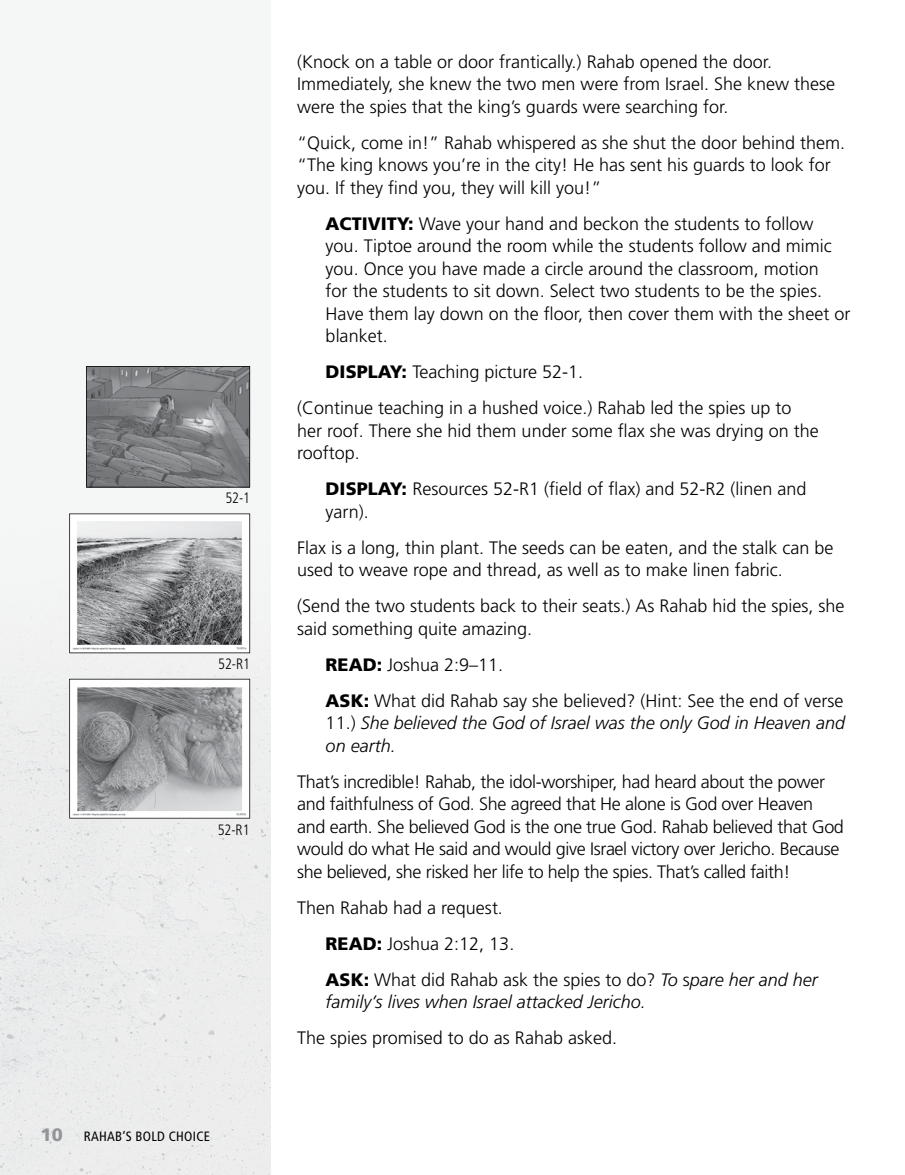
<style>
.page{position:relative;width:905px;height:1175px;background:#fff}
.page>*{position:absolute;margin:0;border:0;box-sizing:border-box;transform-origin:0 0}
.t1{font:300 18px/22.5px "Frutiger LT Std";color:#000}
.t2{font:300 18px/22.5px "Frutiger LT Std";letter-spacing:-.02em;color:#000}
.t3{font:italic 300 18px/22.5px "Frutiger LT Std";color:#000}
.t4{font:900 18px "Frutiger LT Std";color:#939598}
.t5{font:300 condensed 15px "Frutiger LT Std";color:#000;scale:.95 1}
.t6{font:condensed 13.5px "Frutiger LT Std";letter-spacing:.02em;color:#000}
.s1{font-weight:900}
.s2{font-style:normal}
.s3{font-style:italic}
</style>
<div class="page">
<img style="left:0;top:366px;width:270px;height:808px">
<svg style="left:86px;top:366px;width:164px;height:121px;background:#7b7c7f"></svg>
<svg style="left:69px;top:513px;width:181px;height:140px"></svg>
<svg style="left:69px;top:679px;width:181px;height:139px"></svg>
<p class="t5" style="left:225px;top:489px;width:28px">52-1</p>
<p class="t5" style="left:218px;top:655px;width:35px">52-R1</p>
<p class="t5" style="left:218px;top:821px;width:35px">52-R1</p>
<p class="t4" style="left:40px;top:1124px;width:24px">10</p>
<p class="t6" style="left:84px;top:1128px;width:128px">RAHAB’S BOLD CHOICE</p>
<p class="t1" style="left:297px;top:50px;width:539px">(Knock on a table or door frantically.) Rahab opened the door.<br>Immediately, she knew the two men were from Israel. She knew these were the spies that the king’s guards were searching for.</p>
<p class="t1" style="left:297px;top:131px;width:549px">“Quick, come in!” Rahab whispered as she shut the door behind them. “The king knows you’re in the city! He has sent his guards to look for you. If they find you, they will kill you!”</p>
<p class="t1" style="left:325px;top:212px;width:526px"><span class="s1">ACTIVITY:</span> Wave your hand and beckon the students to follow you. Tiptoe around the room while the students follow and mimic you. Once you have made a circle around the classroom, motion<br>for the students to sit down. Select two students to be the spies.<br>Have them lay down on the floor, then cover them with the sheet or blanket.</p>
<p class="t1" style="left:297px;top:354px;width:496px;line-height:36px;text-indent:28px"><span class="s1">DISPLAY:</span> Teaching picture 52-1.<br>(Continue teaching in a hushed voice.) Rahab led the spies up to</p>
<p class="t1" style="left:297px;top:419px;width:523px">her roof. There she hid them under some flax she was drying on the rooftop.</p>
<p class="t1" style="left:325px;top:478px;width:482px"><span class="s1">DISPLAY:</span> Resources 52-R1 (field of flax) and 52-R2 (linen and yarn).</p>
<p class="t1" style="left:297px;top:536px;width:538px">Flax is a long, thin plant. The seeds can be eaten, and the stalk can be used to weave rope and thread, as well as to make linen fabric.</p>
<p class="t1" style="left:297px;top:595px;width:549px">(Send the two students back to their seats.) As Rahab hid the spies, she said something quite amazing.</p>
<p class="t1" style="left:325px;top:647px;width:519px;line-height:36px"><span class="s1">READ:</span> Joshua 2:9–11.<br><span class="s1">ASK:</span> What did Rahab say she believed? (Hint: See the end of verse</p>
<p class="t3" style="left:325px;top:712px;width:521px"><span class="s2">11.)</span> She believed the God of Israel was the only God in Heaven and on earth.</p>
<p class="t2" style="left:297px;top:770px;width:548px">That’s incredible! Rahab, the idol-worshiper, had heard about the power and faithfulness of God. She agreed that He alone is God over Heaven and earth. She believed God is the one true God. Rahab believed that God would do what He said and would give Israel victory over Jericho. Because she believed, she risked her life to help the spies. That’s called faith!</p>
<p class="t1" style="left:325px;top:890px;width:493px;line-height:36px;text-indent:-28px">Then Rahab had a request.<br><span class="s1">READ:</span> Joshua 2:12, 13.<br><span class="s1">ASK:</span> What did Rahab ask the spies to do? <span class="s3">To</span> s<span class="s3">pare her and her</span></p>
<p class="t3" style="left:325px;top:991px;width:321px">family’s lives when Israel attacked Jericho.</p>
<p class="t1" style="left:297px;top:1027px;width:321px">The spies promised to do as Rahab asked.</p>
</div>
